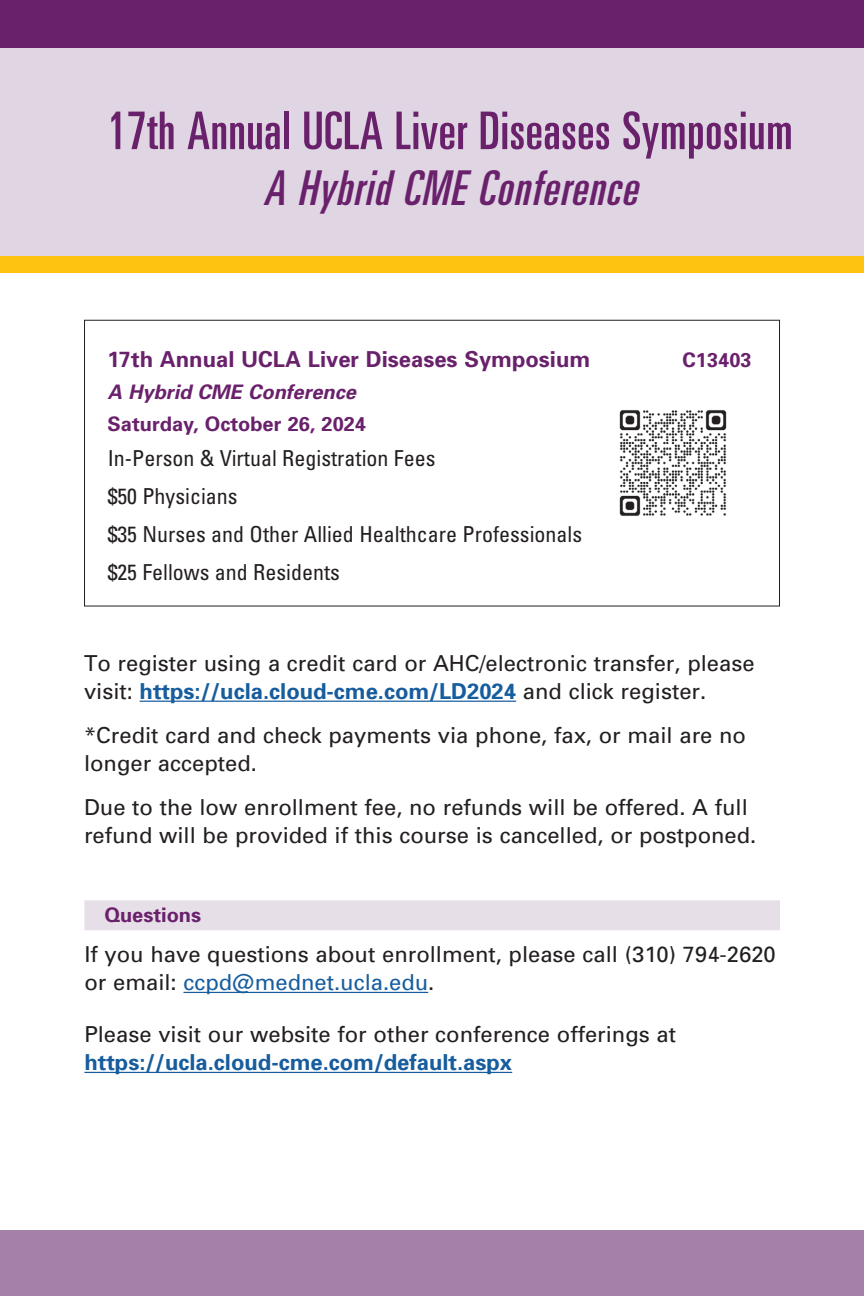
<style>
.page{position:relative;width:864px;height:1296px;background:#fff}
.page>*{position:absolute;margin:0;border:0;box-sizing:border-box;transform-origin:0 0}
.t1{font:ultra-condensed 52px "Univers";letter-spacing:.01em;color:#6a216c}
.t2{font:italic ultra-condensed 48px "Univers";color:#6a216c}
.gen_info_txt{font:22px/28px "Univers";color:#231f20}
.faculty{font:condensed 22px "Univers";color:#231f20}
.t3{font:700 22px "Univers";color:#6a216c}
.faculty-2{font:700 20px "Univers";color:#6a216c}
.faculty-3{font:italic 700 20px "Univers";color:#6a216c}
.gen_info_bar{font:700 20px "Univers";color:#6a216c}
.s1{font-weight:700;color:#175d9e}
.s2{color:#175d9e}
</style>
<div class="page">
<div style="left:0;top:48px;width:864px;height:209px;background:#e0d5e2"></div>
<div style="left:0;top:0;width:864px;height:48px;background:#6a216c"></div>
<hr style="left:140px;top:701px;width:376px;height:1px;background:#175d9e">
<div style="left:84px;top:900px;width:696px;height:30px;background:#e7dfe8"></div>
<hr style="left:183px;top:992px;width:245px;height:1px;background:#175d9e">
<hr style="left:84px;top:1072px;width:428px;height:1px;background:#175d9e">
<img style="left:619px;top:410px;width:108px;height:106px">
<div style="left:0;top:257px;width:864px;height:16px;background:#fec210"></div>
<div style="left:0;top:1230px;width:864px;height:66px;background:#a681a7"></div>
<p class="t1" style="left:107px;top:101px;width:687px">17th Annual UCLA Liver Diseases Symposium</p>
<p class="t2" style="left:263px;top:161px;width:387px">A HybridCMEConference</p>
<p class="t3" style="left:108px;top:345px;width:484px">17th Annual UCLA Liver Diseases Symposium</p>
<p class="faculty-2" style="left:683px;top:347px;width:70px">C13403</p>
<p class="faculty-3" style="left:108px;top:379px;width:250px">A Hybrid CME Conference</p>
<p class="faculty-2" style="left:108px;top:411px;width:260px">Saturday, October 26, 2024</p>
<p class="faculty" style="left:108px;top:444px;width:329px">In-Person &amp; Virtual Registration Fees</p>
<p class="faculty" style="left:108px;top:482px;width:131px">$50 Physicians</p>
<p class="faculty" style="left:108px;top:520px;width:476px">$35 Nurses and Other Allied Healthcare Professionals</p>
<p class="faculty" style="left:108px;top:558px;width:234px">$25 Fellows and Residents</p>
<p class="gen_info_txt" style="left:84px;top:649px;width:672px">To register using a credit card or AHC/electronic transfer, please visit: <span class="s1">https://ucla.cloud-cme.com/LD2024</span> and click register.</p>
<p class="gen_info_txt" style="left:84px;top:721px;width:664px">*Credit card and check payments via phone, fax, or mail are no longer accepted.</p>
<p class="gen_info_txt" style="left:84px;top:793px;width:674px">Due to the low enrollment fee, no refunds will be offered. A full refund will be provided if this course is cancelled, or postponed.</p>
<p class="gen_info_bar" style="left:104px;top:902px;width:98px">Questions</p>
<p class="gen_info_txt" style="left:84px;top:940px;width:693px">If you have questions about enrollment, please call (310) 794-2620 or email: <span class="s2">ccpd@mednet.ucla.edu</span>.</p>
<p class="gen_info_txt" style="left:84px;top:1020px;width:593px">Please visit our website for other conference offerings at <span class="s1">https://ucla.cloud-cme.com/default.aspx</span></p>
</div>
